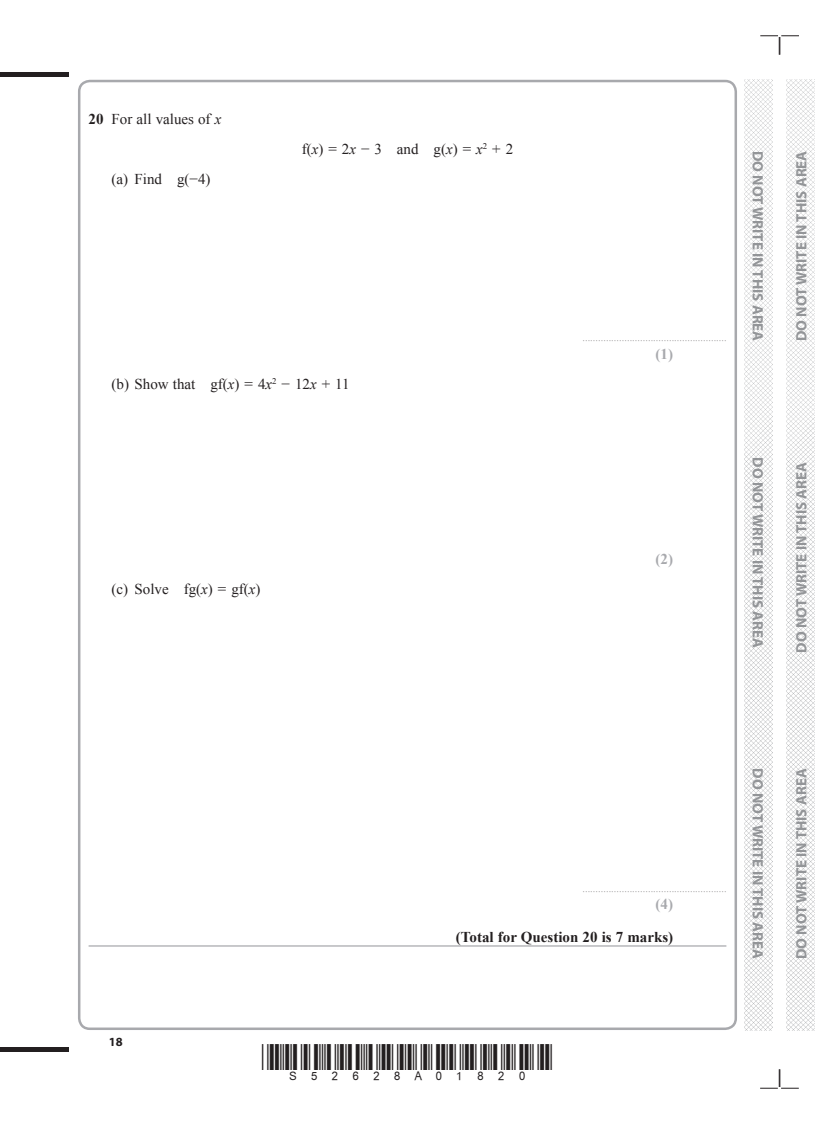
<style>
.page{position:relative;width:815px;height:1124px;background:#fff}
.page>*{position:absolute;margin:0;border:0;box-sizing:border-box;transform-origin:0 0}
.t1{font:700 15px "Myriad Pro";color:#939598}
.t2{font:15px "Times New Roman";color:#231f20}
.t3{font:700 15px "Times New Roman";color:#231f20}
.t4{font:700 15px "Times New Roman";color:#a8a9ad}
.t5{font:700 12.5px "Myriad Pro";color:#231f20}
.t6{font:7.5px "Times New Roman";color:#231f20}
.s1{font-weight:700}
.s2{font-style:italic}
</style>
<div class="page">
<div style="left:0;top:72px;width:69px;height:5px;background:#231f20"></div>
<hr style="left:0;top:1047px;width:69px;height:4px;background:#231f20">
<svg style="left:760px;top:35px;width:39px;height:20px"></svg>
<svg style="left:760px;top:1069px;width:39px;height:19px"></svg>
<img style="left:744px;top:80px;width:28px;height:949px">
<img style="left:787px;top:80px;width:28px;height:949px">
<hr style="left:89px;top:945px;width:637px;height:1px;background:#a8a9ad">
<p class="t2" style="left:89px;top:109px;width:134px"><span class="s1">20</span> For all values of <span class="s2">x</span></p>
<p class="t2" style="left:112px;top:169px;width:100px">(a) Find g(−4)</p>
<p class="t2" style="left:302px;top:139px;width:213px">f(<span class="s2">x</span>) = 2<span class="s2">x</span> − 3 and g(<span class="s2">x</span>) = <span class="s2">x</span><sup>2</sup> + 2</p>
<p class="t2" style="left:112px;top:374px;width:239px">(b) Show that gf(<span class="s2">x</span>) = 4<span class="s2">x</span><sup>2</sup> − 12<span class="s2">x</span> + 11</p>
<p class="t2" style="left:112px;top:579px;width:150px">(c) Solve fg(<span class="s2">x</span>) = gf(<span class="s2">x</span>)</p>
<p class="t6" style="left:583px;top:334px;width:145px">.......................................................</p>
<p class="t4" style="left:655px;top:343px;width:19px">(1)</p>
<p class="t1" style="left:767px;top:151px;width:192px;rotate:90deg">DO NOT WRITE IN THIS AREA</p>
<p class="t1" style="left:792px;top:341px;width:192px;rotate:-90deg">DO NOT WRITE IN THIS AREA</p>
<p class="t4" style="left:655px;top:548px;width:19px">(2)</p>
<p class="t1" style="left:767px;top:457px;width:192px;rotate:90deg">DO NOT WRITE IN THIS AREA</p>
<p class="t1" style="left:792px;top:652px;width:192px;rotate:-90deg">DO NOT WRITE IN THIS AREA</p>
<p class="t5" style="left:109px;top:1033px;width:15px">18</p>
<p class="t6" style="left:583px;top:884px;width:145px">.......................................................</p>
<p class="t4" style="left:655px;top:893px;width:19px">(4)</p>
<p class="t3" style="left:456px;top:926px;width:219px">(Total for Question 20 is 7 marks)</p>
<p class="t1" style="left:767px;top:768px;width:192px;rotate:90deg">DO NOT WRITE IN THIS AREA</p>
<p class="t1" style="left:792px;top:958px;width:192px;rotate:-90deg">DO NOT WRITE IN THIS AREA</p>
</div>
